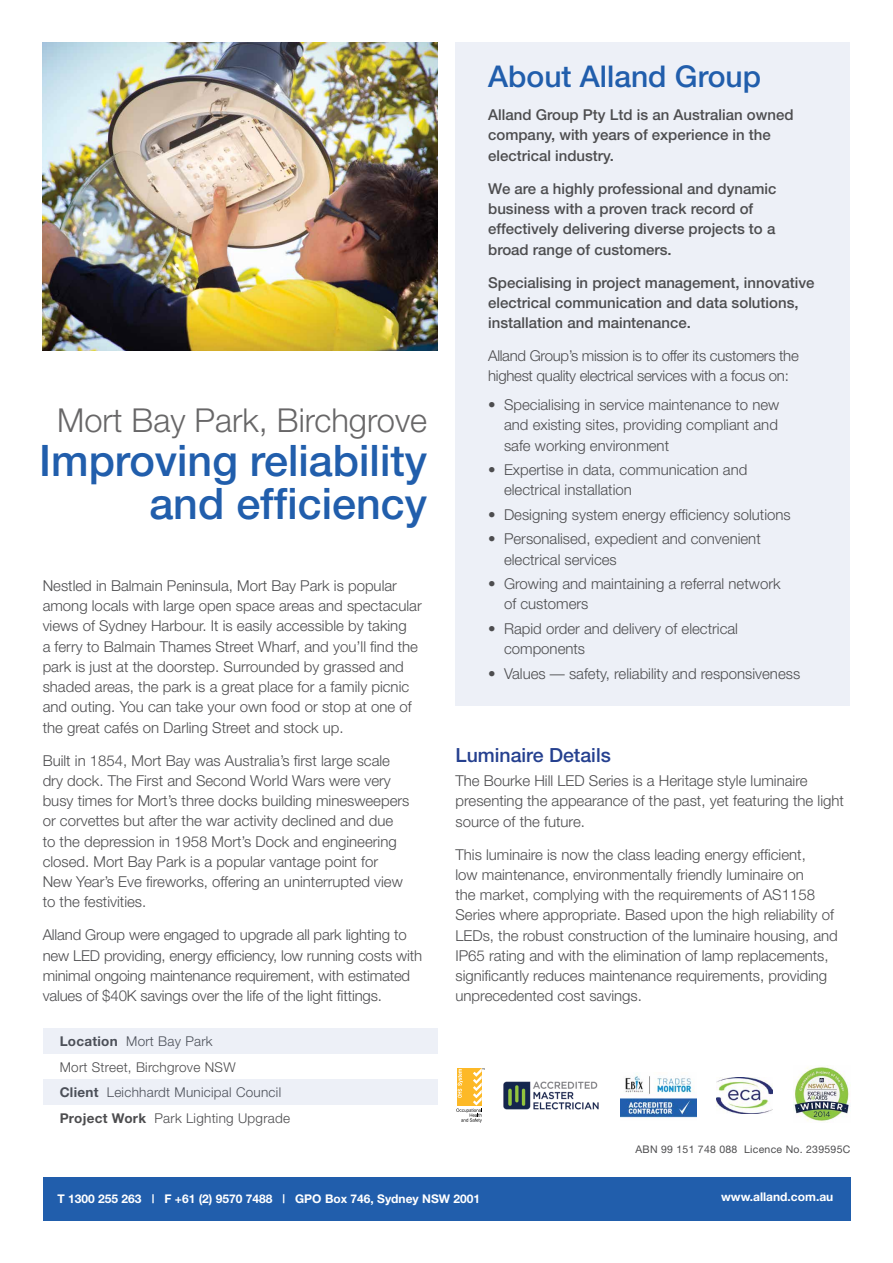
<style>
.page{position:relative;width:893px;height:1263px;background:#fff}
.page>*{position:absolute;margin:0;border:0;box-sizing:border-box;transform-origin:0 0}
.t1{font:500 43.5px/43.5px "Helvetica Neue";color:#215eac;text-align:right}
.t2{font:300 33px "Helvetica Neue";color:#686768}
.t3{font:500 30px "Helvetica Neue";color:#215eac}
.t4{font:500 19.5px "Helvetica Neue";color:#25408f}
.t5{font:300 15px/20.2px "Helvetica Neue";color:#4d4d4f}
.t6{font:500 15px/20.2px "Helvetica Neue";color:#4d4d4f}
.t7{font:300 15px/20.2px "Helvetica Neue";letter-spacing:-.02em;color:#4d4d4f}
.t8{font:300 13.5px/25.5px "Helvetica Neue";letter-spacing:.02em;color:#4d4d4f}
.t9{font:700 12px "Helvetica Neue";color:#fff}
.t10{font:10.5px "Helvetica Neue";letter-spacing:.025em;color:#4d4d4f}
.s1{font-weight:700}
</style>
<div class="page">
<div style="left:455px;top:43px;width:395px;height:663px;background:#edf0f7"></div>
<img style="left:43px;top:43px;width:395px;height:307px">
<div style="left:43px;top:1028px;width:395px;height:25px;background:#edf0f7"></div>
<div style="left:43px;top:1079px;width:395px;height:25px;background:#edf0f7"></div>
<div style="left:43px;top:1176px;width:807px;height:44px;background:#215eac"></div>
<svg style="left:456px;top:1068px;width:29px;height:55px"></svg>
<img style="left:503px;top:1081px;width:96px;height:29px">
<img style="left:620px;top:1076px;width:76px;height:42px">
<img style="left:717px;top:1077px;width:55px;height:37px">
<img style="left:793px;top:1066px;width:58px;height:56px">
<h2 class="t2" style="left:57px;top:400px;width:371px">Mort Bay Park, Birchgrove</h2>
<h1 class="t1" style="left:39px;top:438px;width:389px">Improving reliability and efficiency</h1>
<p class="t5" style="left:43px;top:575px;width:381px">Nestled in Balmain Peninsula, Mort Bay Park is popular among locals with large open space areas and spectacular views of Sydney Harbour. It is easily accessible by taking<br>a ferry to Balmain Thames Street Wharf, and you’ll find the park is just at the doorstep. Surrounded by grassed and shaded areas, the park is a great place for a family picnic and outing. You can take your own food or stop at one of the great cafés on Darling Street and stock up.</p>
<p class="t5" style="left:43px;top:750px;width:368px">Built in 1854, Mort Bay was Australia’s first large scale dry dock. The First and Second World Wars were very busy times for Mort’s three docks building minesweepers or corvettes but after the war activity declined and due to the depression in 1958 Mort’s Dock and engineering closed. Mort Bay Park is a popular vantage point for New Year’s Eve fireworks, offering an uninterrupted view to the festivities.</p>
<p class="t5" style="left:43px;top:925px;width:381px">Alland Group were engaged to upgrade all park lighting to new LED providing, energy efficiency, low running costs with minimal ongoing maintenance requirement, with estimated values of $40K savings over the life of the light fittings.</p>
<p class="t8" style="left:60px;top:1028px;width:232px"><span class="s1">Location</span> Mort Bay Park<br>Mort Street, Birchgrove NSW<br><span class="s1">Client</span> Leichhardt Municipal Council<br><span class="s1">Project Work</span> Park Lighting Upgrade</p>
<h3 class="t3" style="left:488px;top:59px;width:274px">About Alland Group</h3>
<p class="t6" style="left:488px;top:105px;width:307px">Alland Group Pty Ltd is an Australian owned company, with years of experience in the electrical industry.</p>
<p class="t6" style="left:488px;top:178px;width:290px">We are a highly professional and dynamic business with a proven track record of effectively delivering diverse projects to a broad range of customers.</p>
<p class="t6" style="left:488px;top:272px;width:328px">Specialising in project management, innovative electrical communication and data solutions, installation and maintenance.</p>
<p class="t7" style="left:488px;top:345px;width:312px">Alland Group’s mission is to offer its customers the highest quality electrical services with a focus on:</p>
<p class="t5" style="left:504px;top:394px;width:277px;text-align:justify;text-indent:-16px">• Specialising in service maintenance to new and existing sites, providing compliant and safe working environment</p>
<p class="t5" style="left:504px;top:459px;width:245px;text-indent:-16px">• Expertise in data, communication and electrical installation</p>
<p class="t5" style="left:488px;top:504px;width:304px">• Designing system energy efficiency solutions</p>
<p class="t5" style="left:504px;top:528px;width:258px;text-indent:-16px">• Personalised, expedient and convenient electrical services</p>
<p class="t5" style="left:504px;top:573px;width:278px;text-indent:-16px">• Growing and maintaining a referral network of customers</p>
<p class="t5" style="left:504px;top:618px;width:235px;text-indent:-16px">• Rapid order and delivery of electrical components</p>
<p class="t5" style="left:488px;top:663px;width:314px">• Values — safety, reliability and responsiveness</p>
<h3 class="t4" style="left:455px;top:743px;width:157px">Luminaire Details</h3>
<p class="t5" style="left:455px;top:770px;width:390px">The Bourke Hill LED Series is a Heritage style luminaire presenting the appearance of the past, yet featuring the light source of the future.</p>
<p class="t5" style="left:455px;top:844px;width:384px">This luminaire is now the class leading energy efficient,<br>low maintenance, environmentally friendly luminaire on<br>the market, complying with the requirements of AS1158<br>Series where appropriate. Based upon the high reliability of LEDs, the robust construction of the luminaire housing, and IP65 rating and with the elimination of lamp replacements, significantly reduces maintenance requirements, providing unprecedented cost savings.</p>
<p class="t10" style="left:635px;top:1142px;width:216px">ABN 99 151 748 088 Licence No. 239595C</p>
<p class="t9" style="left:58px;top:1191px;width:424px">T 1300 255 263 | F +61 (2) 9570 7488 | GPO Box 746, Sydney NSW 2001</p>
<p class="t9" style="left:721px;top:1189px;width:114px">www.alland.com.au</p>
</div>
